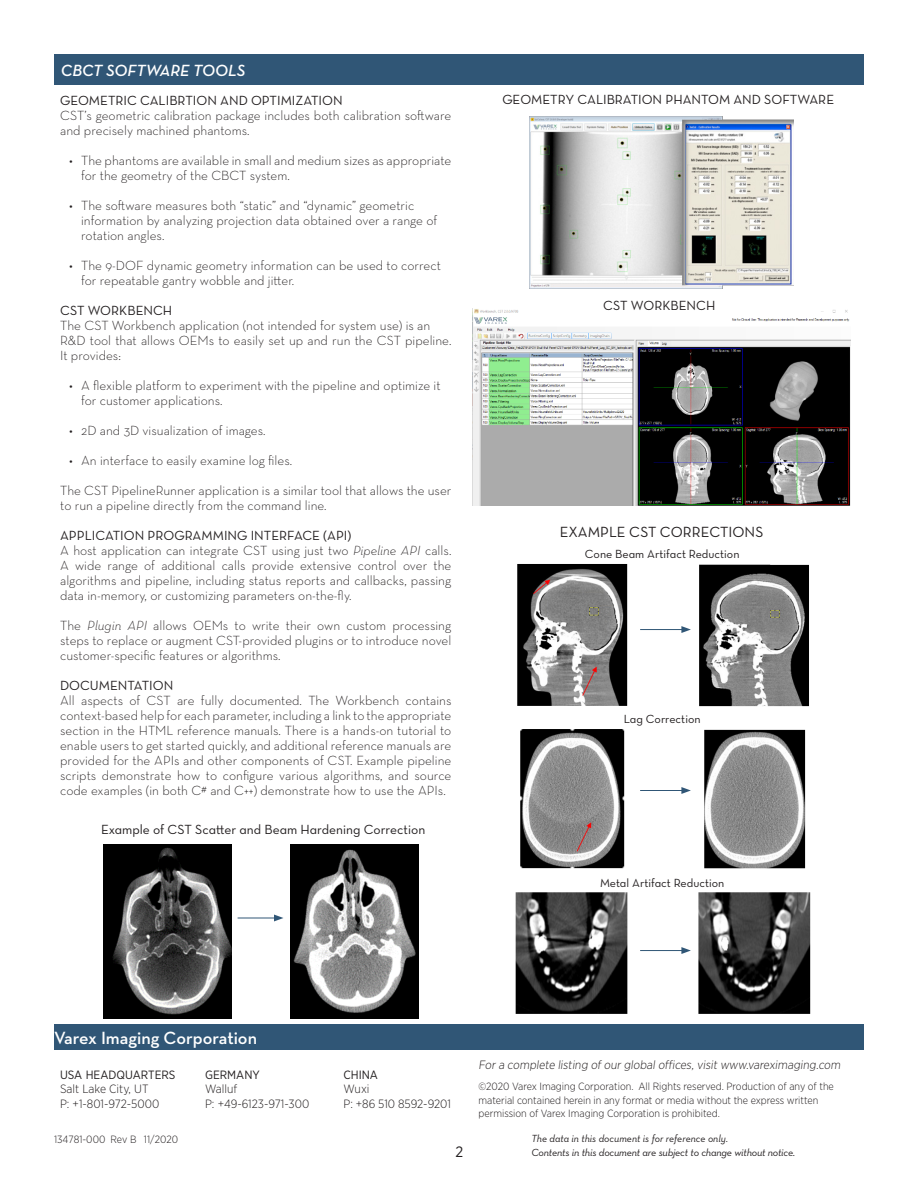
<style>
.page{position:relative;width:918px;height:1188px;background:#fff}
.page>*{position:absolute;margin:0;border:0;box-sizing:border-box;transform-origin:0 0}
.t1{font:600 18px "Neutraface Text";color:#fff}
.t2{font:16.5px "Neutraface Text Demi Italic Alt";color:#fff}
.t3{font:15px "Neutraface Text Book Alt";color:#231f20}
.t4{font:15px "Gotham Narrow";color:#231f20}
.Product_Description{font:300 13.5px/15px "Neutraface Text";color:#231f20;text-align:justify}
.Product_Description-2{font:13.5px "Neutraface Text Book Alt";color:#231f20}
.t5{font:300 12px/14.4px "Gotham Narrow";color:#231f20}
.t6{font:12px "Neutraface Text Book Alt";color:#231f20}
.t7{font:12px "Gotham Narrow";color:#231f20}
.Gotham_Lt_6pt{font:300 10.5px/13.5px "Gotham Narrow";color:#231f20}
.t8{font:italic 10.5px/13.5px "Neutraface Text";letter-spacing:-.02em;color:#231f20}
.s1{font-style:italic}
</style>
<div class="page">
<div style="left:54px;top:1024px;width:810px;height:26px;background:#305676"></div>
<div style="left:54px;top:54px;width:810px;height:30px;background:#305676"></div>
<img style="left:472px;top:309px;width:378px;height:197px">
<img style="left:530px;top:117px;width:263px;height:171px">
<img style="left:515px;top:564px;width:296px;height:450px">
<hr style="left:238px;top:918px;width:38px;height:1px;background:#305676">
<svg style="left:274px;top:915px;width:9px;height:6px"></svg>
<hr style="left:640px;top:629px;width:44px;height:1px;background:#305676">
<svg style="left:681px;top:626px;width:10px;height:7px"></svg>
<hr style="left:640px;top:790px;width:44px;height:1px;background:#305676">
<svg style="left:681px;top:787px;width:10px;height:7px"></svg>
<hr style="left:640px;top:950px;width:44px;height:1px;background:#305676">
<svg style="left:681px;top:947px;width:10px;height:7px"></svg>
<img style="left:104px;top:845px;width:128px;height:173px">
<img style="left:290px;top:845px;width:128px;height:173px">
<p class="t2" style="left:61px;top:60px;width:186px">CBCT SOFTWARE TOOLS</p>
<p class="Product_Description-2" style="left:60px;top:92px;width:284px">GEOMETRIC CALIBRTION AND OPTIMIZATION</p>
<p class="Product_Description" style="left:60px;top:108px;width:393px">CST’s geometric calibration package includes both calibration software and precisely machined phantoms.</p>
<p class="Product_Description" style="left:69px;top:153px;width:384px">• The phantoms are available in small and medium sizes as appropriate</p>
<p class="Product_Description" style="left:81px;top:168px;width:210px">for the geometry of the CBCT system.</p>
<p class="Product_Description" style="left:69px;top:198px;width:347px">• The software measures both “static” and “dynamic” geometric</p>
<p class="Product_Description" style="left:81px;top:213px;width:358px">information by analyzing projection data obtained over a range of</p>
<p class="Product_Description" style="left:81px;top:228px;width:85px">rotation angles.</p>
<p class="Product_Description" style="left:69px;top:258px;width:373px">• The 9-DOF dynamic geometry information can be used to correct</p>
<p class="Product_Description" style="left:81px;top:273px;width:215px">for repeatable gantry wobble and jitter.</p>
<p class="Product_Description-2" style="left:60px;top:302px;width:114px">CST WORKBENCH</p>
<p class="Product_Description" style="left:60px;top:318px;width:372px">The CST Workbench application (not intended for system use) is an</p>
<p class="Product_Description" style="left:60px;top:333px;width:393px">R&amp;D tool that allows OEMs to easily set up and run the CST pipeline.<br>It provides:</p>
<p class="Product_Description" style="left:69px;top:378px;width:373px">• A flexible platform to experiment with the pipeline and optimize it</p>
<p class="Product_Description" style="left:81px;top:393px;width:143px">for customer applications.</p>
<p class="Product_Description" style="left:69px;top:423px;width:198px">• 2D and 3D visualization of images.</p>
<p class="Product_Description" style="left:69px;top:453px;width:225px">• An interface to easily examine log files.</p>
<p class="Product_Description" style="left:60px;top:483px;width:393px">The CST PipelineRunner application is a similar tool that allows the user</p>
<p class="Product_Description" style="left:60px;top:498px;width:268px">to run a pipeline directly from the command line.</p>
<p class="Product_Description-2" style="left:60px;top:527px;width:293px">APPLICATION PROGRAMMING INTERFACE (API)</p>
<p class="Product_Description" style="left:60px;top:543px;width:393px">A host application can integrate CST using just two <span class="s1">Pipeline API</span> calls.<br>A wide range of additional calls provide extensive control over the algorithms and pipeline, including status reports and callbacks, passing data in-memory, or customizing parameters on-the-fly.</p>
<p class="Product_Description" style="left:60px;top:618px;width:393px">The <span class="s1">Plugin API</span> allows OEMs to write their own custom processing steps to replace or augment CST-provided plugins or to introduce novel customer-specific features or algorithms.</p>
<p class="Product_Description-2" style="left:60px;top:677px;width:115px">DOCUMENTATION</p>
<p class="Product_Description" style="left:60px;top:693px;width:393px">All aspects of CST are fully documented. The Workbench contains context-based help for each parameter, including a link to the appropriate section in the HTML reference manuals. There is a hands-on tutorial to enable users to get started quickly, and additional reference manuals are provided for the APIs and other components of CST. Example pipeline scripts demonstrate how to configure various algorithms, and source code examples (in both C# and C++) demonstrate how to use the APIs.</p>
<p class="Product_Description-2" style="left:101px;top:821px;width:326px">Example of CST Scatter and Beam Hardening Correction</p>
<p class="Product_Description-2" style="left:502px;top:91px;width:333px">GEOMETRY CALIBRATION PHANTOM AND SOFTWARE</p>
<p class="Product_Description-2" style="left:603px;top:297px;width:114px">CST WORKBENCH</p>
<p class="t3" style="left:560px;top:522px;width:205px">EXAMPLE CST CORRECTIONS</p>
<p class="t6" style="left:585px;top:546px;width:156px">Cone Beam Artifact Reduction</p>
<p class="t6" style="left:624px;top:712px;width:78px">Lag Correction</p>
<p class="t6" style="left:600px;top:875px;width:126px">Metal Artifact Reduction</p>
<h1 class="t1" style="left:54px;top:1026px;width:205px">Varex Imaging Corporation</h1>
<p class="t7" style="left:60px;top:1067px;width:117px">USA HEADQUARTERS</p>
<p class="t5" style="left:60px;top:1082px;width:101px">Salt Lake City, UT<br>P: +1-801-972-5000</p>
<p class="t7" style="left:205px;top:1067px;width:56px">GERMANY</p>
<p class="t5" style="left:205px;top:1082px;width:106px">Walluf<br>P: +49-6123-971-300</p>
<p class="Gotham_Lt_6pt" style="left:54px;top:1132px;width:126px">134781-000 Rev B 11/2020</p>
<p class="t7" style="left:344px;top:1067px;width:36px">CHINA</p>
<p class="t5" style="left:344px;top:1082px;width:109px">Wuxi<br>P: +86 510 8592-9201</p>
<p class="t4" style="left:456px;top:1142px;width:9px">2</p>
<p class="t5" style="left:478px;top:1058px;width:365px">For a complete listing of our global offices, visit www.vareximaging.com</p>
<p class="Gotham_Lt_6pt" style="left:478px;top:1080px;width:357px">©2020 Varex Imaging Corporation. All Rights reserved. Production of any of the material contained herein in any format or media without the express written permission of Varex Imaging Corporation is prohibited.</p>
<p class="t8" style="left:531px;top:1132px;width:265px">The data in this document is for reference only.<br>Contents in this document are subject to change without notice.</p>
</div>
